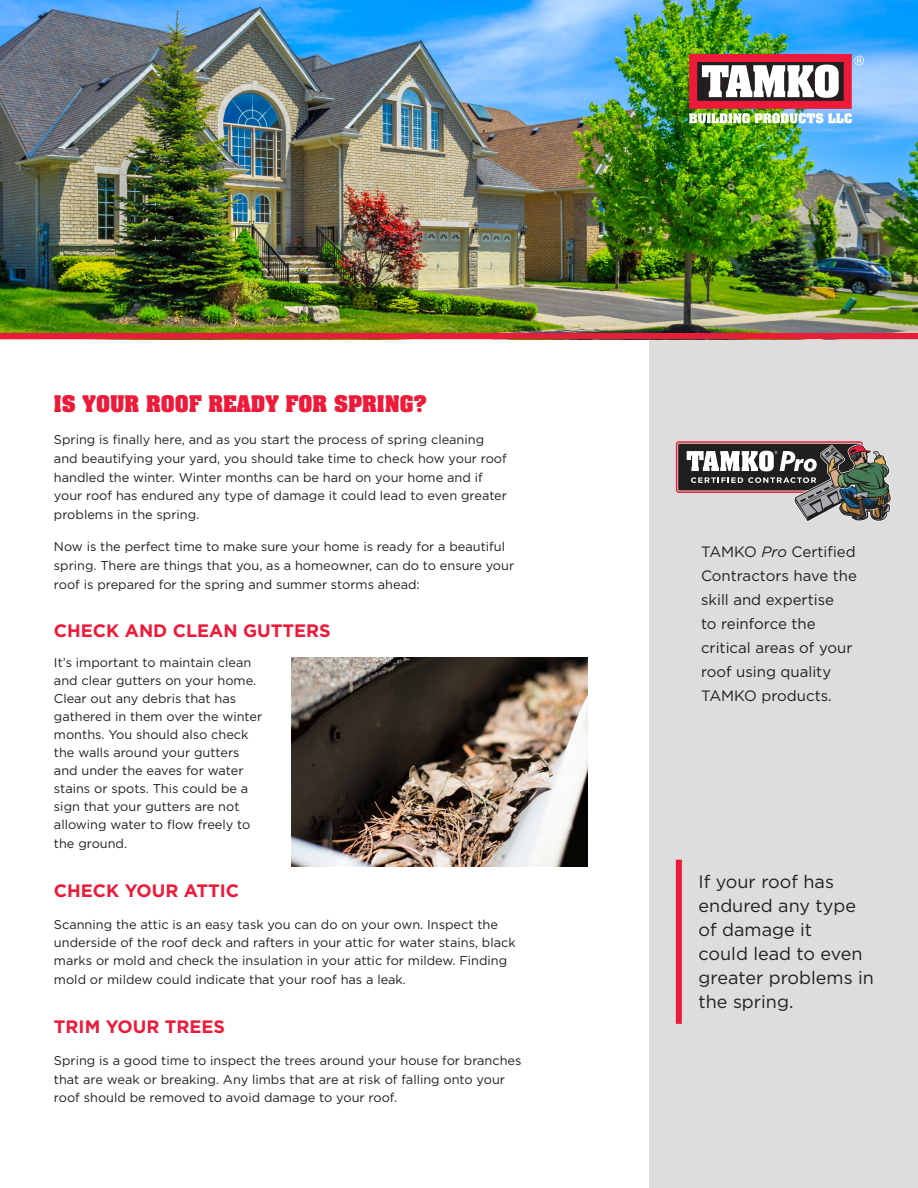
<style>
.page{position:relative;width:918px;height:1188px;background:#fff}
.page>*{position:absolute;margin:0;border:0;box-sizing:border-box;transform-origin:0 0}
.t1{font:700 19.5px "Aachen Std";color:#ed1a3a}
.t2{font:18px/24px "Gotham";color:#231f20}
.t3{font:700 18px "Gotham";color:#ed1a3a}
.t4{font:15px/24px "Gotham";color:#231f20}
.t5{font:12.75px/18.1px "Gotham";color:#231f20}
.s1{font-style:italic}
</style>
<div class="page">
<div style="left:649px;top:291px;width:269px;height:897px;background:#dedddd"></div>
<img style="left:0;top:0;width:918px;height:333px">
<div style="left:0;top:333px;width:918px;height:6px;background:#ed1a3a"></div>
<svg style="left:689px;top:54px;width:175px;height:69px"></svg>
<svg style="left:676px;top:441px;width:215px;height:81px"></svg>
<div style="left:676px;top:860px;width:6px;height:164px;background:#ed1a3a"></div>
<img style="left:291px;top:657px;width:296px;height:209px">
<p class="t1" style="left:54px;top:390px;width:375px">IS YOUR ROOF READY FOR SPRING?</p>
<p class="t5" style="left:54px;top:430px;width:455px;line-height:18.8px">Spring is finally here, and as you start the process of spring cleaning and beautifying your yard, you should take time to check how your roof handled the winter. Winter months can be hard on your home and if your roof has endured any type of damage it could lead to even greater problems in the spring.</p>
<p class="t5" style="left:54px;top:537px;width:462px;line-height:18.8px">Now is the perfect time to make sure your home is ready for a beautiful spring. There are things that you, as a homeowner, can do to ensure your roof is prepared for the spring and summer storms ahead:</p>
<p class="t3" style="left:54px;top:621px;width:278px">CHECK AND CLEAN GUTTERS</p>
<p class="t5" style="left:54px;top:654px;width:210px">It’s important to maintain clean and clear gutters on your home.<br>Clear out any debris that has gathered in them over the winter months. You should also check the walls around your gutters and under the eaves for water stains or spots. This could be a sign that your gutters are not allowing water to flow freely to the ground.</p>
<p class="t3" style="left:54px;top:880px;width:187px">CHECK YOUR ATTIC</p>
<p class="t5" style="left:54px;top:915px;width:463px">Scanning the attic is an easy task you can do on your own. Inspect the underside of the roof deck and rafters in your attic for water stains, black marks or mold and check the insulation in your attic for mildew. Finding mold or mildew could indicate that your roof has a leak.</p>
<p class="t3" style="left:54px;top:1016px;width:173px">TRIM YOUR TREES</p>
<p class="t5" style="left:54px;top:1051px;width:469px;line-height:18.8px">Spring is a good time to inspect the trees around your house for branches that are weak or breaking. Any limbs that are at risk of falling onto your roof should be removed to avoid damage to your roof.</p>
<p class="t4" style="left:701px;top:539px;width:157px">TAMKO <span class="s1">Pro</span> Certified<br>Contractors have the skill and expertise<br>to reinforce the critical areas of your roof using quality<br>TAMKO products.</p>
<p class="t2" style="left:699px;top:869px;width:177px">If your roof has endured any type of damage it<br>could lead to even greater problems in the spring.</p>
</div>
